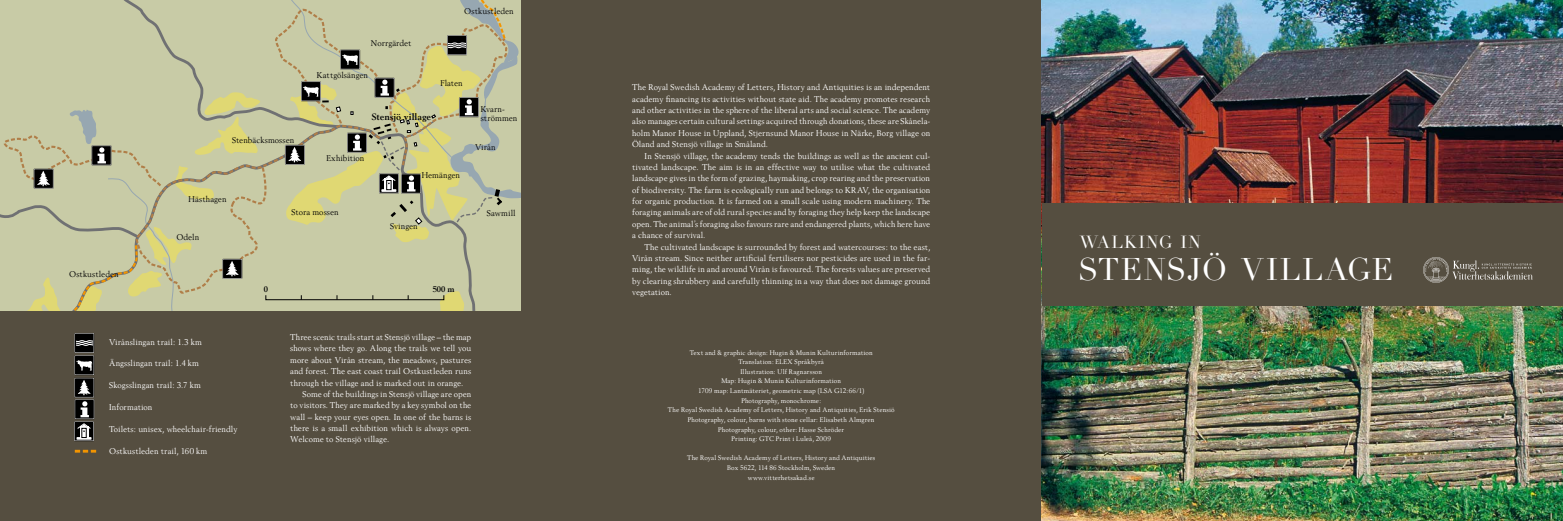
<style>
.page{position:relative;width:1563px;height:521px;background:#fff}
.page>*{position:absolute;margin:0;border:0;box-sizing:border-box;transform-origin:0 0}
.t1{font:30.62px "Didot";letter-spacing:.04em;color:#fff}
.t2{font:17.15px "Didot";letter-spacing:.07em;color:#fff}
.t3{font:700 9.62px "Berling";letter-spacing:.005em;color:#000}
.t4{font:8.75px/11.4px "Berling";letter-spacing:.005em;color:#fff;text-align:justify}
.t5{font:8.75px/8.8px "Berling";letter-spacing:.005em;color:#000}
.t6{font:700 8.49px "Berling";color:#000}
.t7{font:7px/9.6px "Berling";letter-spacing:.01em;color:#fff;text-align:center}
</style>
<div class="page">
<div style="left:0;top:0;width:1042px;height:521px;background:#554e40"></div>
<img style="left:1042px;top:0;width:521px;height:521px">
<div style="left:1042px;top:203px;width:521px;height:102px;background:#554e40"></div>
<svg style="left:75px;top:450px;width:21px;height:3px"></svg>
<svg style="left:74px;top:333px;width:20px;height:108px"></svg>
<svg style="left:0;top:0;width:520px;height:311px"></svg>
<svg style="left:1423px;top:257px;width:109px;height:26px"></svg>
<p class="t5" style="left:232px;top:135px;width:64px">Stenbäcksmossen</p>
<p class="t5" style="left:464px;top:6px;width:51px">Ostkustleden</p>
<p class="t5" style="left:371px;top:39px;width:42px">Norrgärdet</p>
<p class="t5" style="left:317px;top:70px;width:53px">Kattgölsängen</p>
<p class="t5" style="left:440px;top:79px;width:24px">Flaten</p>
<p class="t3" style="left:372px;top:112px;width:61px">Stensjö village</p>
<p class="t5" style="left:326px;top:154px;width:40px">Exhibition</p>
<p class="t5" style="left:481px;top:104px;width:38px">Kvarn&shy;strömmen</p>
<p class="t5" style="left:475px;top:143px;width:22px">Virån</p>
<p class="t5" style="left:422px;top:170px;width:40px">Hemängen</p>
<p class="t5" style="left:69px;top:269px;width:51px">Ostkustleden</p>
<p class="t5" style="left:189px;top:195px;width:40px">Hästhagen</p>
<p class="t5" style="left:176px;top:233px;width:25px">Odeln</p>
<p class="t4" style="left:109px;top:336px;width:94px">Virånslingan trail: 1.3 km</p>
<p class="t4" style="left:109px;top:358px;width:91px">Ängsslingan trail: 1.4 km</p>
<p class="t4" style="left:109px;top:380px;width:93px">Skogsslingan trail: 3.7 km</p>
<p class="t4" style="left:109px;top:401px;width:45px">Information</p>
<p class="t4" style="left:109px;top:423px;width:130px">Toilets: unisex, wheelchair-friendly</p>
<p class="t4" style="left:109px;top:445px;width:100px">Ostkustleden trail, 160 km</p>
<p class="t5" style="left:292px;top:208px;width:49px">Stora mossen</p>
<p class="t5" style="left:390px;top:222px;width:29px">Svingen</p>
<p class="t5" style="left:487px;top:209px;width:30px">Sawmill</p>
<p class="t6" style="left:264px;top:284px;width:6px">0</p>
<p class="t6" style="left:433px;top:284px;width:24px">500 m</p>
<p class="t4" style="left:290px;top:331px;width:183px">Three scenic trails start at Stensjö village – the map</p>
<p class="t4" style="left:290px;top:343px;width:183px">shows where they go. Along the trails we tell you</p>
<p class="t4" style="left:290px;top:354px;width:183px">more about Virån stream, the meadows, pastures</p>
<p class="t4" style="left:290px;top:365px;width:183px">and forest. The east coast trail Ostkustleden runs</p>
<p class="t4" style="left:290px;top:377px;width:175px">through the village and is marked out in orange.</p>
<p class="t4" style="left:303px;top:388px;width:170px">Some of the buildings in Stensjö village are open</p>
<p class="t4" style="left:290px;top:400px;width:183px">to visitors. They are marked by a key symbol on the</p>
<p class="t4" style="left:290px;top:411px;width:183px">wall – keep your eyes open. In one of the barns is</p>
<p class="t4" style="left:290px;top:422px;width:183px">there is a small exhibition which is always open.</p>
<p class="t4" style="left:290px;top:434px;width:101px">Welcome to Stensjö village.</p>
<p class="t4" style="left:632px;top:82px;width:300px">The Royal Swedish Academy of Letters, History and Antiquities is an independent academy financing its activities without state aid. The academy promotes research and other activities in the sphere of the liberal arts and social science. The academy also manages certain cultural settings acquired through donations, these are Skånela&shy;holm Manor House in Uppland, Stjernsund Manor House in Närke, Borg village on Öland and Stensjö village in Småland.</p>
<p class="t4" style="left:632px;top:150px;width:300px;text-indent:12px">In Stensjö village, the academy tends the buildings as well as the ancient cul&shy;tivated landscape. The aim is in an effective way to utilise what the cultivated landscape gives in the form of grazing, haymaking, crop rearing and the preservation of biodiversity. The farm is ecologically run and belongs to KRAV, the organisation for organic production. It is farmed on a small scale using modern machinery. The foraging animals are of old rural species and by foraging they help keep the landscape open. The animal’s foraging also favours rare and endangered plants, which here have a chance of survival.</p>
<p class="t4" style="left:632px;top:241px;width:300px;text-indent:12px">The cultivated landscape is surrounded by forest and watercourses: to the east, Virån stream. Since neither artificial fertilisers nor pesticides are used in the far&shy;ming, the wildlife in and around Virån is favoured. The forests values are preserved by clearing shrubbery and carefully thinning in a way that does not damage ground vegetation.</p>
<p class="t7" style="left:668px;top:347px;width:228px">Text and &amp; graphic design: Hugin &amp; Munin Kulturinformation<br>Translation: ELEX Språkbyrå<br>Illustration: Ulf Ragnarsson<br>Map: Hugin &amp; Munin Kulturinformation<br>1709 map: Lantmäteriet, geometric map (LSA G12:66/1)<br>Photography, monochrome:<br>The Royal Swedish Academy of Letters, History and Antiquities, Erik Stensiö Photography, colour, barns with stone cellar: Elisabeth Almgren<br>Photography, colour, other: Hasse Schröder<br>Printing: GTC Print i Luleå, 2009</p>
<p class="t7" style="left:687px;top:453px;width:190px">The Royal Swedish Academy of Letters, History and Antiquities<br>Box 5622, 114 86 Stockholm, Sweden<br>www.vitterhetsakad.se</p>
<h2 class="t2" style="left:1080px;top:232px;width:122px">WALKING IN</h2>
<h1 class="t1" style="left:1078px;top:251px;width:317px">STENSJÖ VILLAGE</h1>
</div>
